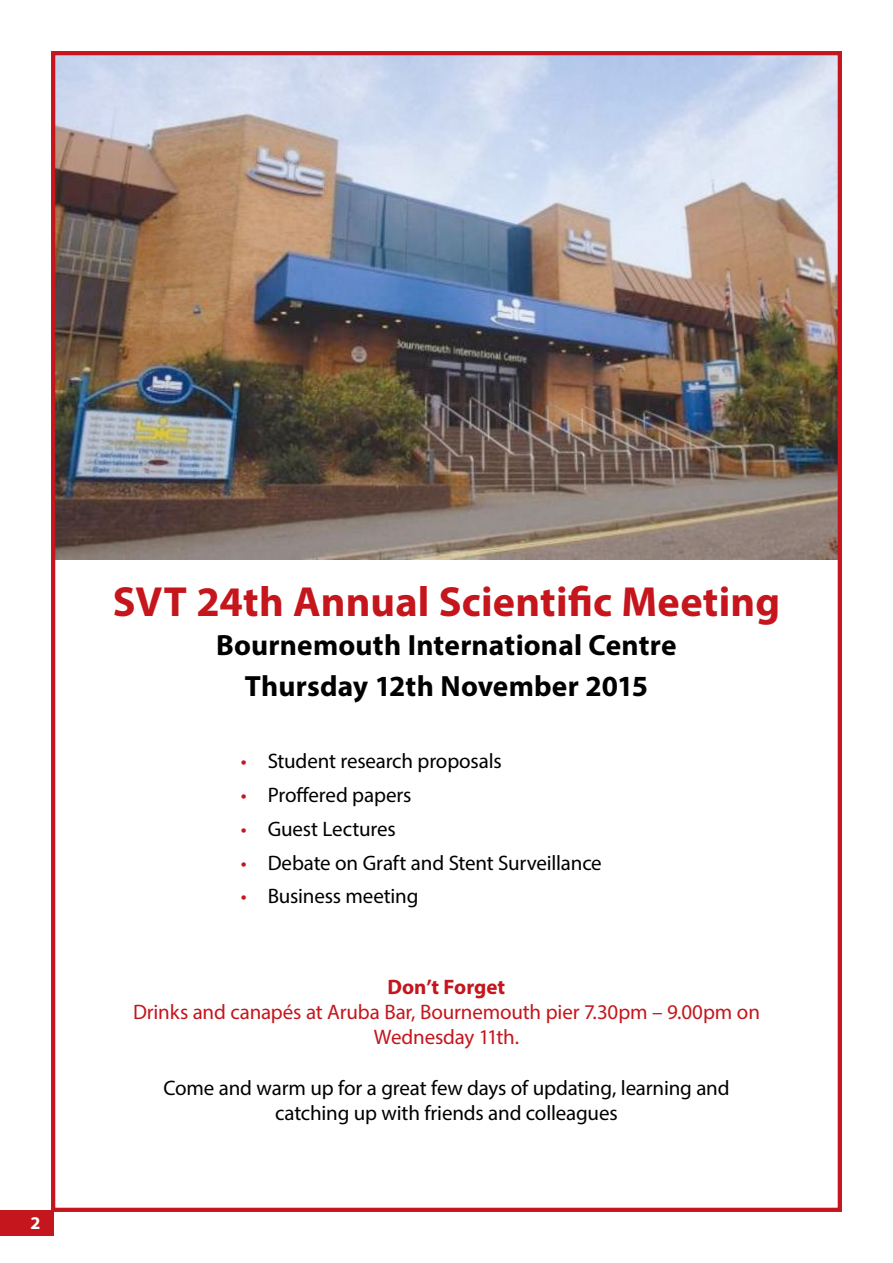
<style>
.page{position:relative;width:893px;height:1263px;background:#fff}
.page>*{position:absolute;margin:0;border:0;box-sizing:border-box;transform-origin:0 0}
.t1{font:700 42.3px "Myriad Pro";letter-spacing:.005em;color:#c4161c}
.t2{font:700 29.4px/41.8px "Myriad Pro";letter-spacing:.005em;color:#000;text-align:center}
.t3{font:21px/25.2px "Myriad Pro";letter-spacing:-.01em;color:#000;text-align:center}
.t4{font:21px/25.2px "Myriad Pro";letter-spacing:-.005em;color:#c4161c;text-align:center}
.t5{font:700 21px "Myriad Pro";color:#c4161c}
.t6{font:700 18px "Myriad Pro";color:#fff}
.s1{color:#c4161c}
</style>
<div class="page">
<img style="left:56px;top:56px;width:781px;height:504px">
<div style="left:0;top:1210px;width:53px;height:25px;background:#c4161c"></div>
<hr style="left:892px;top:0;width:1px;height:1263px;background:#000">
<div style="left:51px;top:51px;width:791px;height:1161px;border:4px solid #c4161c"></div>
<p class="t6" style="left:30px;top:1211px;width:11px">2</p>
<h1 class="t1" style="left:113px;top:574px;width:669px">SVT 24th Annual Scientific Meeting</h1>
<h2 class="t2" style="left:216px;top:623px;width:462px">Bournemouth International Centre<br>Thursday 12th November 2015</h2>
<p class="t3" style="left:241px;top:748px;width:263px"><span class="s1">•</span> Student research proposals</p>
<p class="t3" style="left:241px;top:782px;width:172px"><span class="s1">•</span> Proffered papers</p>
<p class="t3" style="left:241px;top:816px;width:157px"><span class="s1">•</span> Guest Lectures</p>
<p class="t3" style="left:241px;top:849px;width:363px"><span class="s1">•</span> Debate on Graft and Stent Surveillance</p>
<p class="t3" style="left:241px;top:883px;width:179px"><span class="s1">•</span> Business meeting</p>
<p class="t5" style="left:388px;top:973px;width:119px">Don’t Forget</p>
<p class="t4" style="left:133px;top:999px;width:628px">Drinks and canapés at Aruba Bar, Bournemouth pier 7.30pm – 9.00pm on<br>Wednesday 11th.</p>
<p class="t3" style="left:163px;top:1075px;width:568px">Come and warm up for a great few days of updating, learning and catching up with friends and colleagues</p>
</div>
